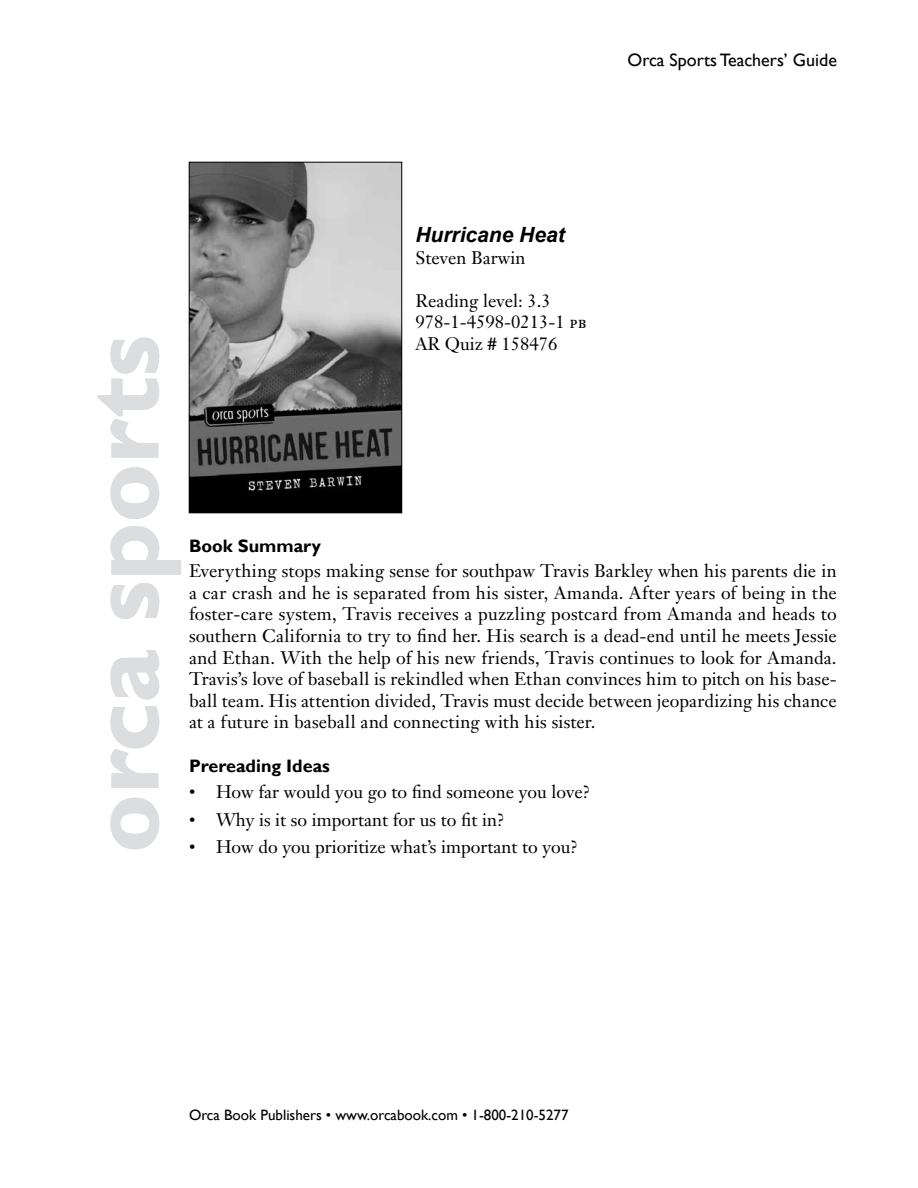
<style>
.page{position:relative;width:918px;height:1188px;background:#fff}
.page>*{position:absolute;margin:0;border:0;box-sizing:border-box;transform-origin:0 0}
.t1{font:700 99px "Gill Sans";color:#dcddde}
.t2{font:italic 700 21px "Arial";color:#000}
.t3{font:18px/21.6px "Janson Text";color:#000}
.t4{font:700 18px "Gill Sans";color:#000}
.t5{font:18px "Gill Sans";color:#000}
.t6{font:15px "Gill Sans";color:#000}
.s1{font-family:"Janson Text Roman SC"}
.s2{font-family:"Gill Sans Std";font-stretch:condensed}
</style>
<div class="page">
<img style="left:191px;top:164px;width:209px;height:347px">
<div style="left:189px;top:162px;width:213px;height:351px;border:1px solid #000"></div>
<p class="t5" style="left:628px;top:50px;width:211px">Orca Sports Teachers’ Guide</p>
<p class="t2" style="left:415px;top:223px;width:151px">Hurricane Heat</p>
<p class="t3" style="left:415px;top:246px;width:112px">Steven Barwin</p>
<p class="t3" style="left:415px;top:290px;width:173px">Reading level: 3.3<br>978-1-4598-0213-1 <span class="s1">pb<br></span>AR Quiz # 158476</p>
<h1 class="t1" style="left:65px;top:853px;width:519px;rotate:-90deg">orca sports</h1>
<p class="t4" style="left:189px;top:535px;width:134px">Book Summary</p>
<p class="t3" style="left:189px;top:560px;width:650px;text-align:justify">Everything stops making sense for southpaw Travis Barkley when his parents die in a car crash and he is separated from his sister, Amanda. After years of being in the foster-care system, Travis receives a puzzling postcard from Amanda and heads to southern California to try to find her. His search is a dead-end until he meets Jessie and Ethan. With the help of his new friends, Travis continues to look for Amanda.<br>Travis’s love of baseball is rekindled when Ethan convinces him to pitch on his base&shy;ball team. His attention divided, Travis must decide between jeopardizing his chance at a future in baseball and connecting with his sister.</p>
<p class="t4" style="left:189px;top:755px;width:142px">Prereading Ideas</p>
<p class="t3" style="left:189px;top:781px;width:403px"><span class="s2">•</span> How far would you go to find someone you love?</p>
<p class="t3" style="left:189px;top:809px;width:317px"><span class="s2">•</span> Why is it so important for us to fit in?</p>
<p class="t3" style="left:189px;top:836px;width:391px"><span class="s2">•</span> How do you prioritize what’s important to you?</p>
<p class="t6" style="left:189px;top:1107px;width:381px">Orca Book Publishers • www.orcabook.com • 1-800-210-5277</p>
</div>
